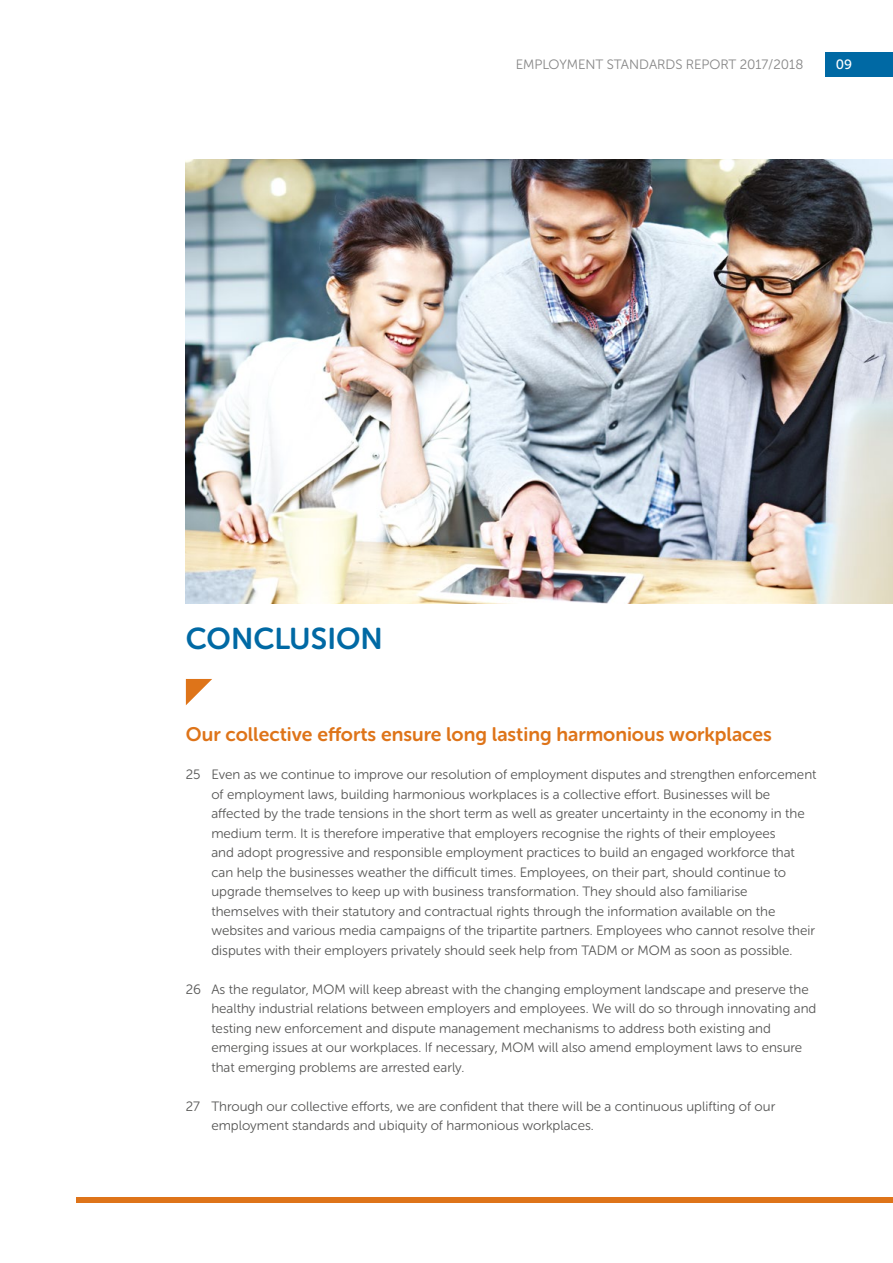
<style>
.page{position:relative;width:893px;height:1263px;background:#fff}
.page>*{position:absolute;margin:0;border:0;box-sizing:border-box;transform-origin:0 0}
.t1{font:30px "Museo Sans Rounded 700";color:#0069a4}
.t2{font:19.5px "Museo Sans Rounded 700";color:#de7419}
.t3{font:13.5px/19.5px "Museo Sans Rounded 300";color:#575756}
.t4{font:13.5px "Museo Sans Rounded 300";color:#878787}
.t5{font:13.5px "Museo Sans Rounded 500";color:#fff}
</style>
<div class="page">
<div style="left:825px;top:52px;width:68px;height:25px;background:#0069a4"></div>
<div style="left:77px;top:1197px;width:816px;height:6px;background:#de7419"></div>
<svg style="left:186px;top:679px;width:26px;height:26px"></svg>
<img style="left:186px;top:159px;width:707px;height:445px">
<p class="t4" style="left:516px;top:58px;width:289px">EMPLOYMENT STANDARDS REPORT 2017/2018</p>
<p class="t5" style="left:836px;top:57px;width:18px">09</p>
<h1 class="t1" style="left:186px;top:622px;width:198px">CONCLUSION</h1>
<h2 class="t2" style="left:186px;top:724px;width:587px">Our collective efforts ensure long lasting harmonious workplaces</h2>
<p class="t3" style="left:211px;top:765px;width:607px;text-indent:-26px">25 Even as we continue to improve our resolution of employment disputes and strengthen enforcement of employment laws, building harmonious workplaces is a collective effort. Businesses will be affected by the trade tensions in the short term as well as greater uncertainty in the economy in the medium term. It is therefore imperative that employers recognise the rights of their employees<br>and adopt progressive and responsible employment practices to build an engaged workforce that can help the businesses weather the difficult times. Employees, on their part, should continue to upgrade themselves to keep up with business transformation. They should also familiarise themselves with their statutory and contractual rights through the information available on the websites and various media campaigns of the tripartite partners. Employees who cannot resolve their disputes with their employers privately should seek help from TADM or MOM as soon as possible.</p>
<p class="t3" style="left:211px;top:980px;width:607px;text-indent:-26px">26 As the regulator, MOM will keep abreast with the changing employment landscape and preserve the healthy industrial relations between employers and employees. We will do so through innovating and testing new enforcement and dispute management mechanisms to address both existing and emerging issues at our workplaces. If necessary, MOM will also amend employment laws to ensure that emerging problems are arrested early.</p>
<p class="t3" style="left:211px;top:1097px;width:565px;text-indent:-26px">27 Through our collective efforts, we are confident that there will be a continuous uplifting of our employment standards and ubiquity of harmonious workplaces.</p>
</div>
